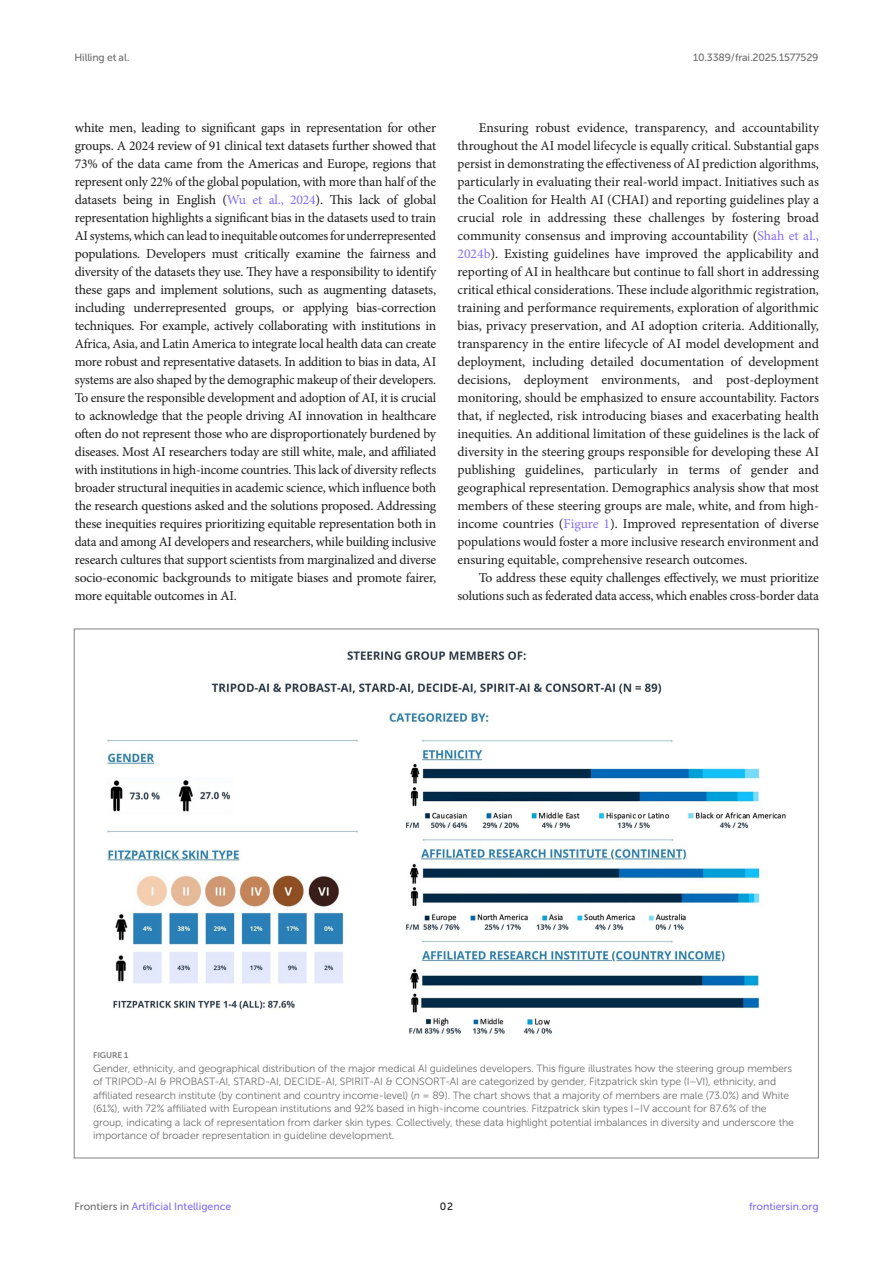
<style>
.page{position:relative;width:893px;height:1263px;background:#fff}
.page>*{position:absolute;margin:0;border:0;box-sizing:border-box;transform-origin:0 0}
.TEXT{font:13.5px/18px "Minion Pro";letter-spacing:-.015em;color:#1b1c1b;text-align:justify}
.FIG_LEG{font:10.5px/13.5px "Museo Sans 300";letter-spacing:-.01em;color:#706f70}
.t1{font:10.5px "Museo Sans 500";color:#856df0}
.t2{font:10.5px "Museo Sans 500";letter-spacing:-.015em;color:#706f70}
.t3{font:10.5px "Museo Sans 500";color:#1b1c1b}
.FIG_HD{font:8.25px "Museo Sans 700";letter-spacing:-.01em;color:#7e7f7f}
.s1{color:#856df0}
.s2{font-style:italic}
.s3{color:#706f70}
</style>
<div class="page">
<img style="left:106px;top:649px;width:680px;height:385px">
<p class="t2" style="left:74px;top:51px;width:56px">Hilling et al.</p>
<p class="t2" style="left:693px;top:51px;width:127px">10.3389/frai.2025.1577529</p>
<p class="TEXT" style="left:75px;top:119px;width:363px">white men, leading to significant gaps in representation for other groups. A 2024 review of 91 clinical text datasets further showed that 73% of the data came from the Americas and Europe, regions that represent only 22% of the global population, with more than half of the datasets being in English (<span class="s1">Wu et al., 2024</span>). This lack of global representation highlights a significant bias in the datasets used to train AI systems, which can lead to inequitable outcomes for underrepresented populations. Developers must critically examine the fairness and diversity of the datasets they use. They have a responsibility to identify these gaps and implement solutions, such as augmenting datasets, including underrepresented groups, or applying bias-correction techniques. For example, actively collaborating with institutions in Africa, Asia, and Latin America to integrate local health data can create more robust and representative datasets. In addition to bias in data, AI systems are also shaped by the demographic makeup of their developers.<br>To ensure the responsible development and adoption of AI, it is crucial to acknowledge that the people driving AI innovation in healthcare often do not represent those who are disproportionately burdened by diseases. Most AI researchers today are still white, male, and affiliated with institutions in high-income countries. This lack of diversity reflects broader structural inequities in academic science, which influence both the research questions asked and the solutions proposed. Addressing these inequities requires prioritizing equitable representation both in data and among AI developers and researchers, while building inclusive research cultures that support scientists from marginalized and diverse socio-economic backgrounds to mitigate biases and promote fairer, more equitable outcomes in AI.</p>
<p class="TEXT" style="left:457px;top:119px;width:363px;text-indent:21px">Ensuring robust evidence, transparency, and accountability throughout the AI model lifecycle is equally critical. Substantial gaps persist in demonstrating the effectiveness of AI prediction algorithms, particularly in evaluating their real-world impact. Initiatives such as the Coalition for Health AI (CHAI) and reporting guidelines play a crucial role in addressing these challenges by fostering broad community consensus and improving accountability (<span class="s1">Shah et al., 2024b</span>). Existing guidelines have improved the applicability and reporting of AI in healthcare but continue to fall short in addressing critical ethical considerations. These include algorithmic registration, training and performance requirements, exploration of algorithmic bias, privacy preservation, and AI adoption criteria. Additionally, transparency in the entire lifecycle of AI model development and deployment, including detailed documentation of development decisions, deployment environments, and post-deployment monitoring, should be emphasized to ensure accountability. Factors that, if neglected, risk introducing biases and exacerbating health inequities. An additional limitation of these guidelines is the lack of diversity in the steering groups responsible for developing these AI publishing guidelines, particularly in terms of gender and geographical representation. Demographics analysis show that most members of these steering groups are male, white, and from high&shy;income countries (<span class="s1">Figure 1</span>). Improved representation of diverse populations would foster a more inclusive research environment and ensuring equitable, comprehensive research outcomes.</p>
<p class="TEXT" style="left:457px;top:569px;width:363px;text-align:right">To address these equity challenges effectively, we must prioritize solutions such as federated data access, which enables cross-border data</p>
<p class="FIG_HD" style="left:93px;top:1050px;width:37px">FIGURE 1</p>
<p class="FIG_LEG" style="left:93px;top:1061px;width:702px">Gender, ethnicity, and geographical distribution of the major medical AI guidelines developers. This figure illustrates how the steering group members of TRIPOD-AI &amp; PROBAST-AI, STARD-AI, DECIDE-AI, SPIRIT-AI &amp; CONSORT-AI are categorized by gender, Fitzpatrick skin type (I–VI), ethnicity, and affiliated research institute (by continent and country income-level) (<span class="s2">n</span> = 89). The chart shows that a majority of members are male (73.0%) and White (61%), with 72% affiliated with European institutions and 92% based in high-income countries. Fitzpatrick skin types I–IV account for 87.6% of the group, indicating a lack of representation from darker skin types. Collectively, these data highlight potential imbalances in diversity and underscore the importance of broader representation in guideline development.</p>
<p class="t1" style="left:74px;top:1200px;width:158px"><span class="s3">Frontiers in</span> Artificial Intelligence</p>
<p class="t3" style="left:440px;top:1200px;width:15px">02</p>
<p class="t1" style="left:749px;top:1200px;width:71px">frontiersin.org</p>
</div>
